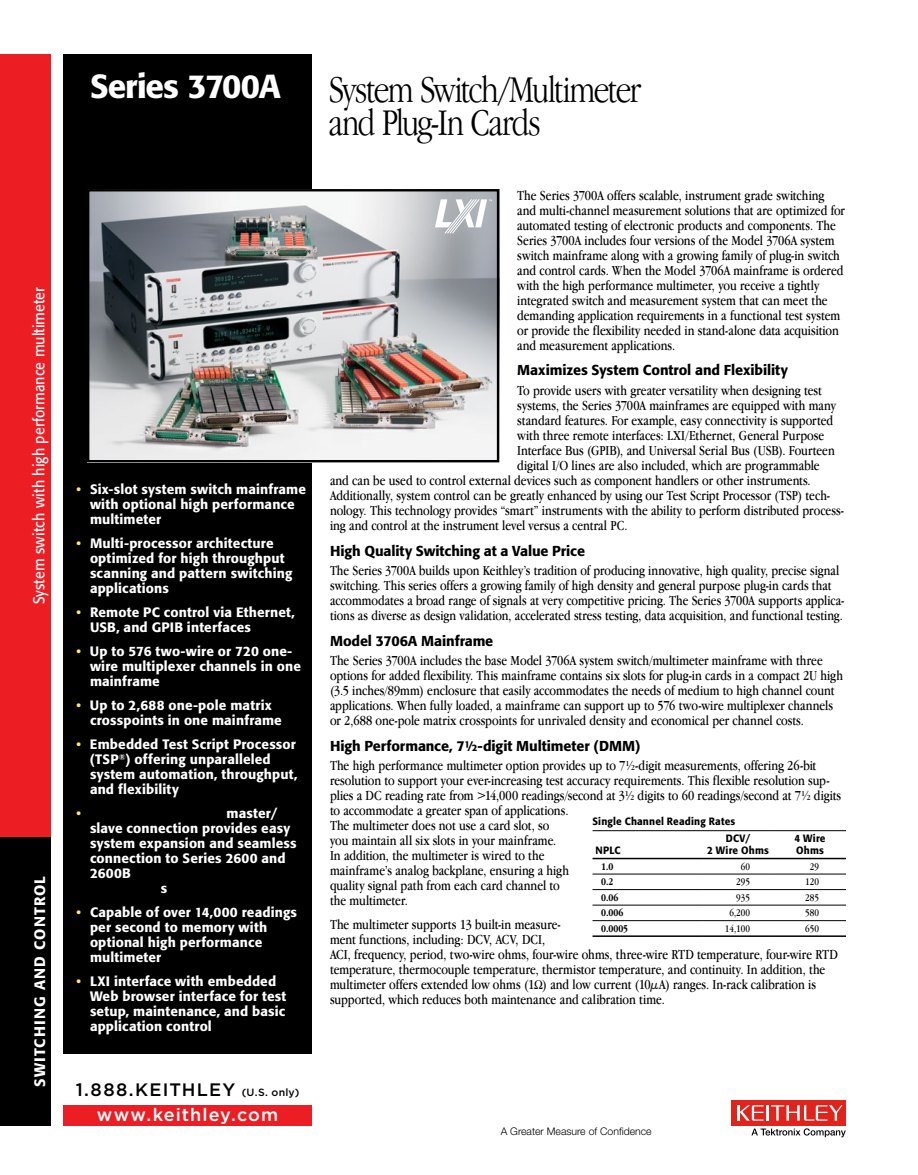
<style>
.page{position:relative;width:918px;height:1175px;background:#fff}
.page>*{position:absolute;margin:0;border:0;box-sizing:border-box;transform-origin:0 0}
.t1{font:300 condensed 39px/33px "Garamond IT Cby BT";letter-spacing:-.045em;color:#000}
.t2{font:500 18px "Gotham";letter-spacing:.065em;color:#000}
.t3{font:500 18px "Gotham";letter-spacing:.06em;color:#fff}
.t4{font:15.75px "Formata";letter-spacing:.005em;color:#fff;scale:.9 1}
.t5{font:500 15px "Formata";letter-spacing:.075em;color:#fff}
.t6{font:condensed 14.25px/15px "Garamond IT Cby BT";color:#000}
.t7{font:500 14.25px "Formata";letter-spacing:-.005em;color:#000}
.t8{font:500 13.5px/15px "Formata";letter-spacing:.01em;color:#fff}
.t9{font:500 10.5px/12px "Formata";letter-spacing:.02em;color:#000;text-align:center;scale:.95 1}
.t10{font:condensed 10.5px "Garamond IT Cby BT";color:#000}
.t11{font:300 10.5px "Helvetica Neue";color:#000}
.t12{font:700 condensed 10.5px "Garamond IT Cby BT";color:#000}
.s1{font-family:"Formata";font-weight:500;font-stretch:normal;font-size:33px;color:#fff}
.s2{color:#ffe76e}
.s3{font-size:10.5px}
</style>
<div class="page">
<div style="left:0;top:54px;width:51px;height:783px;background:#ed1d24"></div>
<div style="left:63px;top:54px;width:249px;height:999px;background:#000"></div>
<div style="left:0;top:837px;width:51px;height:288px;background:#000"></div>
<div style="left:63px;top:1104px;width:249px;height:21px;background:#ed1d24"></div>
<div style="left:732px;top:1100px;width:114px;height:25px;background:#e2231b"></div>
<hr style="left:766px;top:1105px;width:3px;height:15px;background:#fff">
<svg style="left:737px;top:1105px;width:27px;height:15px"></svg>
<svg style="left:771px;top:1105px;width:71px;height:15px"></svg>
<svg style="left:751px;top:1128px;width:95px;height:9px"></svg>
<img style="left:90px;top:192px;width:406px;height:267px">
<div style="left:87px;top:189px;width:412px;height:273px;border:2px solid #000"></div>
<svg style="left:435px;top:199px;width:57px;height:34px"></svg>
<hr style="left:593px;top:830px;width:109px;height:1px;background:#000">
<hr style="left:702px;top:830px;width:72px;height:1px;background:#000">
<hr style="left:774px;top:830px;width:72px;height:1px;background:#000">
<hr style="left:593px;top:935px;width:109px;height:2px;background:#000">
<hr style="left:702px;top:935px;width:72px;height:2px;background:#000">
<hr style="left:774px;top:935px;width:72px;height:2px;background:#000">
<hr style="left:593px;top:857px;width:109px;height:2px;background:#000">
<hr style="left:702px;top:857px;width:72px;height:2px;background:#000">
<hr style="left:774px;top:857px;width:72px;height:2px;background:#000">
<hr style="left:593px;top:873px;width:109px;height:1px;background:#000">
<hr style="left:702px;top:873px;width:72px;height:1px;background:#000">
<hr style="left:774px;top:873px;width:72px;height:1px;background:#000">
<hr style="left:593px;top:889px;width:109px;height:1px;background:#000">
<hr style="left:702px;top:889px;width:72px;height:1px;background:#000">
<hr style="left:774px;top:889px;width:72px;height:1px;background:#000">
<hr style="left:593px;top:904px;width:109px;height:1px;background:#000">
<hr style="left:702px;top:904px;width:72px;height:1px;background:#000">
<hr style="left:774px;top:904px;width:72px;height:1px;background:#000">
<hr style="left:593px;top:920px;width:109px;height:1px;background:#000">
<hr style="left:702px;top:920px;width:72px;height:1px;background:#000">
<hr style="left:774px;top:920px;width:72px;height:1px;background:#000">
<p class="t4" style="left:29px;top:604px;width:354px;rotate:-90deg">System switch with high performance multimeter</p>
<p class="t5" style="left:30px;top:1087px;width:213px;rotate:-90deg">SWITCHING AND CONTROL</p>
<h1 class="t1" style="left:329px;top:73px;width:314px;text-indent:-239px"><span class="s1">Series 3700A</span> System Switch/Multimeter and Plug-In Cards</h1>
<p class="t8" style="left:90px;top:481px;width:218px;text-indent:-14px"><span class="s2">•</span> Six-slot system switch mainframe with optional high performance multimeter</p>
<p class="t8" style="left:90px;top:535px;width:204px;text-indent:-14px"><span class="s2">•</span> Multi-processor architecture optimized for high throughput scanning and pattern switching applications</p>
<p class="t8" style="left:90px;top:604px;width:206px;text-indent:-14px"><span class="s2">•</span> Remote PC control via Ethernet,<br>USB</p>
<p class="t8" style="left:116px;top:619px;width:136px">, and GPIB interfaces</p>
<p class="t8" style="left:90px;top:643px;width:212px;text-indent:-14px"><span class="s2">•</span> Up to 576 two-wire or 720 one&shy;wire multiplexer channels in one mainframe</p>
<p class="t8" style="left:90px;top:697px;width:193px;text-indent:-14px"><span class="s2">•</span> Up to 2,688 one-pole matrix crosspoints in one mainframe</p>
<p class="t8" style="left:90px;top:736px;width:209px;text-indent:-13px"><span class="s2">•</span> Embedded Test Script Processor (TSP<sup>®</sup>) offering unparalleled system automation, throughput, and flexibility</p>
<p class="t8" style="left:90px;top:820px;width:208px">slave connection provides easy system expansion and seamless connection to Series 2600 and</p>
<p class="t8" style="left:90px;top:904px;width:209px;text-indent:-14px"><span class="s2">•</span> Capable of over 14,000 readings per second to memory with optional high performance multimeter</p>
<p class="t8" style="left:90px;top:973px;width:198px;text-indent:-14px"><span class="s2">•</span> LXI interface with embedded<br>Web browser interface for test setup, maintenance, and basic application control</p>
<p class="t2" style="left:76px;top:1079px;width:225px">1.888.KEITHLEY <span class="s3">(U.S. only)</span></p>
<p class="t3" style="left:97px;top:1104px;width:183px">www.keithley.com</p>
<p class="t6" style="left:517px;top:188px;width:329px">The Series 3700A offers scalable, instrument grade switching and multi-channel measurement solutions that are optimized for automated testing of electronic products and components. The Series 3700A includes four versions of the Model 3706A system switch mainframe along with a growing family of plug-in switch and control cards. When the Model 3706A mainframe is ordered with the high performance multimeter, you receive a tightly integrated switch and measurement system that can meet the demanding application requirements in a functional test system or provide the flexibility needed in stand-alone data acquisition and measurement applications.</p>
<p class="t7" style="left:517px;top:362px;width:272px">Maximizes System Control and Flexibility</p>
<p class="t6" style="left:517px;top:383px;width:306px">To provide users with greater versatility when designing test</p>
<p class="t6" style="left:517px;top:398px;width:320px">systems, the Series 3700A mainframes are equipped with many</p>
<p class="t6" style="left:517px;top:413px;width:317px">standard features. For example, easy connectivity is supported</p>
<p class="t6" style="left:517px;top:428px;width:309px">with three remote interfaces: LXI/Ethernet, General Purpose</p>
<p class="t6" style="left:517px;top:443px;width:319px">Interface Bus (GPIB), and Universal Serial Bus (USB). Fourteen</p>
<p class="t6" style="left:517px;top:458px;width:304px">digital I/O lines are also included, which are programmable</p>
<p class="t6" style="left:330px;top:473px;width:480px">and can be used to control external devices such as component handlers or other instruments.</p>
<p class="t6" style="left:330px;top:488px;width:502px">Additionally, system control can be greatly enhanced by using our Test Script Processor (TSP) tech-</p>
<p class="t6" style="left:330px;top:503px;width:515px">nology. This technology provides “smart” instruments with the ability to perform distributed process-</p>
<p class="t6" style="left:330px;top:518px;width:297px">ing and control at the instrument level versus a central PC.</p>
<p class="t7" style="left:330px;top:542px;width:257px">High Quality Switching at a Value Price</p>
<p class="t6" style="left:330px;top:563px;width:515px">The Series 3700A builds upon Keithley’s tradition of producing innovative, high quality, precise signal switching. This series offers a growing family of high density and general purpose plug-in cards that accommodates a broad range of signals at very competitive pricing. The Series 3700A supports applica&shy;tions as diverse as design validation, accelerated stress testing, data acquisition, and functional testing.</p>
<p class="t7" style="left:330px;top:631px;width:165px">Model 3706A Mainframe</p>
<p class="t6" style="left:330px;top:653px;width:514px">The Series 3700A includes the base Model 3706A system switch/multimeter mainframe with three options for added flexibility. This mainframe contains six slots for plug-in cards in a compact 2U high (3.5 inches/89mm) enclosure that easily accommodates the needs of medium to high channel count applications. When fully loaded, a mainframe can support up to 576 two-wire multiplexer channels or 2,688 one-pole matrix crosspoints for unrivaled density and economical per channel costs.</p>
<p class="t7" style="left:330px;top:736px;width:312px">High Performance, 7½-digit Multimeter (DMM)</p>
<p class="t6" style="left:330px;top:758px;width:513px">The high performance multimeter option provides up to 7½-digit measurements, offering 26-bit resolution to support your ever-increasing test accuracy requirements. This flexible resolution sup&shy;plies a DC reading rate from &gt;14,000 readings/second at 3½ digits to 60 readings/second at 7½ digits to accommodate a greater span of applications.<br>The multimeter does not use a card slot, so<br>you maintain all six slots in your mainframe.<br>In addition, the multimeter is wired to the<br>mainframe’s analog backplane, ensuring a high<br>quality signal path from each card channel to<br>the multimeter.</p>
<p class="t6" style="left:330px;top:917px;width:509px">The multimeter supports 13 built-in measure-<br>ment functions, including: DCV, ACV, DCI,<br>ACI, frequency, period, two-wire ohms, four-wire ohms, three-wire RTD temperature, four-wire RTD temperature, thermocouple temperature, thermistor temperature, and continuity. In addition, the multimeter offers extended low ohms (1 ) and low current (10µA) ranges. In-rack calibration is supported, which reduces both maintenance and calibration time.</p>
<p class="t9" style="left:593px;top:815px;width:152px">Single Channel Reading Rates</p>
<p class="t9" style="left:596px;top:844px;width:28px">NPLC</p>
<p class="t9" style="left:707px;top:832px;width:67px">DCV/<br>2 Wire Ohms</p>
<p class="t9" style="left:794px;top:832px;width:34px;text-align:left">4 Wire<br>Ohms</p>
<p class="t12" style="left:601px;top:860px;width:14px">1.0</p>
<p class="t10" style="left:741px;top:860px;width:11px">60</p>
<p class="t10" style="left:810px;top:860px;width:11px">29</p>
<p class="t12" style="left:601px;top:875px;width:14px">0.2</p>
<p class="t10" style="left:736px;top:875px;width:15px">295</p>
<p class="t10" style="left:805px;top:875px;width:15px">120</p>
<p class="t12" style="left:601px;top:891px;width:19px">0.06</p>
<p class="t10" style="left:736px;top:891px;width:15px">935</p>
<p class="t10" style="left:805px;top:891px;width:15px">285</p>
<p class="t12" style="left:601px;top:907px;width:24px">0.006</p>
<p class="t10" style="left:729px;top:907px;width:22px">6,200</p>
<p class="t10" style="left:805px;top:907px;width:15px">580</p>
<p class="t12" style="left:601px;top:922px;width:29px">0.0005</p>
<p class="t10" style="left:725px;top:922px;width:27px">14,100</p>
<p class="t10" style="left:805px;top:922px;width:15px">650</p>
<p class="t11" style="left:501px;top:1125px;width:152px">A Greater Measure of Confidence</p>
</div>
